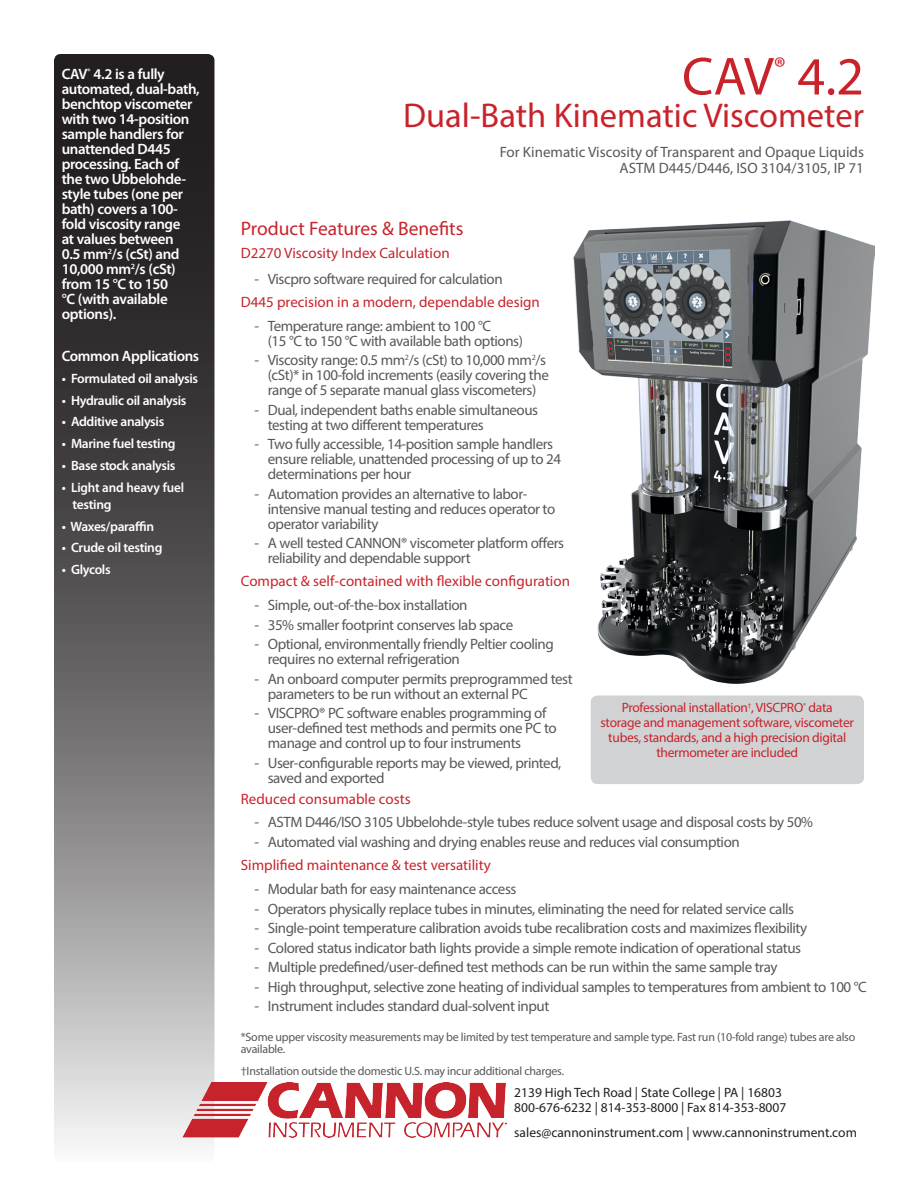
<style>
.page{position:relative;width:918px;height:1188px;background:#fff}
.page>*{position:absolute;margin:0;border:0;box-sizing:border-box;transform-origin:0 0}
.Page_Head_1_Right{font:54px "Myriad Pro";color:#c8232b}
.sub{font:34.5px "Myriad Pro";color:#c8232b}
.minor{font:19.5px "Myriad Pro";color:#c8232b}
.minor_2_gray{font:15px/15px "Myriad Pro";letter-spacing:-.03em;color:#57585a}
.Body_Text_white{font:600 15px/15px "Myriad Pro";letter-spacing:-.025em;color:#fff}
.minor_2{font:15px "Myriad Pro";color:#c8232b}
.minor_2_gray-2{font:15px/16.5px "Myriad Pro";color:#57585a;text-align:right}
.Body_Text_white-2{font:600 13.5px/16.5px "Myriad Pro";letter-spacing:-.025em;color:#fff}
.call_out{font:13.5px/15px "Myriad Pro";letter-spacing:-.02em;color:#c8232b;text-align:center}
.address{font:13.5px/15px "Myriad Pro";color:#231f20}
.t1{font:12px/12px "Myriad Pro";letter-spacing:-.02em;color:#57585a}
</style>
<div class="page">
<svg style="left:54px;top:54px;width:160px;height:1108px;background:#696767"></svg>
<img style="left:183px;top:1082px;width:324px;height:55px">
<img style="left:574px;top:220px;width:300px;height:463px">
<div style="left:591px;top:696px;width:273px;height:88px;background:#d1d2d4;border-radius:7px"></div>
<p class="Body_Text_white" style="left:62px;top:66px;width:140px">CAV<sup>®</sup> 4.2 is a fully automated, dual-bath, benchtop viscometer with two 14-position sample handlers for unattended D445 processing. Each of the two Ubbelohde&shy;style tubes (one per bath) covers a 100- fold viscosity range<br>at values between<br>0.5 mm<sup>2</sup>/s (cSt) and<br>10,000 mm<sup>2</sup>/s (cSt) from 15 °C to 150<br>°C (with available options).</p>
<p class="Body_Text_white" style="left:62px;top:348px;width:139px">Common Applications</p>
<p class="Body_Text_white-2" style="left:62px;top:370px;width:138px">• Formulated oil analysis</p>
<p class="Body_Text_white-2" style="left:62px;top:391px;width:126px">• Hydraulic oil analysis</p>
<p class="Body_Text_white-2" style="left:62px;top:413px;width:104px">• Additive analysis</p>
<p class="Body_Text_white-2" style="left:62px;top:435px;width:115px">• Marine fuel testing</p>
<p class="Body_Text_white-2" style="left:62px;top:457px;width:115px">• Base stock analysis</p>
<p class="Body_Text_white-2" style="left:73px;top:479px;width:113px;text-indent:-11px">• Light and heavy fuel testing</p>
<p class="Body_Text_white-2" style="left:62px;top:517px;width:94px">• Waxes/paraffin</p>
<p class="Body_Text_white-2" style="left:62px;top:539px;width:102px">• Crude oil testing</p>
<p class="Body_Text_white-2" style="left:62px;top:561px;width:51px">• Glycols</p>
<p class="Page_Head_1_Right" style="left:682px;top:43px;width:183px">CAV<sup>®</sup> 4.2</p>
<p class="sub" style="left:403px;top:94px;width:462px">Dual-Bath Kinematic Viscometer</p>
<p class="minor_2_gray-2" style="left:500px;top:143px;width:366px">For Kinematic Viscosity of Transparent and Opaque Liquids<br>ASTM D445/D446, ISO 3104/3105, IP 71</p>
<p class="minor" style="left:241px;top:216px;width:224px">Product Features &amp; Benefits</p>
<p class="minor_2" style="left:241px;top:244px;width:210px">D2270 Viscosity Index Calculation</p>
<p class="minor_2_gray" style="left:254px;top:271px;width:250px">- Viscpro software required for calculation</p>
<p class="minor_2" style="left:241px;top:292px;width:301px">D445 precision in a modern, dependable design</p>
<p class="minor_2_gray" style="left:268px;top:318px;width:257px;text-indent:-14px">- Temperature range: ambient to 100 °C<br>(15 °C to 150 °C with available bath options)</p>
<p class="minor_2_gray" style="left:268px;top:352px;width:283px;text-indent:-14px">- Viscosity range: 0.5 mm<sup>2</sup>/s (cSt) to 10,000 mm<sup>2</sup>/s (cSt)* in 100-fold increments (easily covering the range of 5 separate manual glass viscometers)</p>
<p class="minor_2_gray" style="left:268px;top:402px;width:272px;text-indent:-14px">- Dual, independent baths enable simultaneous testing at two different temperatures</p>
<p class="minor_2_gray" style="left:268px;top:436px;width:295px;text-indent:-14px">- Two fully accessible, 14-position sample handlers ensure reliable, unattended processing of up to 24 determinations per hour</p>
<p class="minor_2_gray" style="left:268px;top:486px;width:289px;text-indent:-14px">- Automation provides an alternative to labor&shy;intensive manual testing and reduces operator to operator variability</p>
<p class="minor_2_gray" style="left:268px;top:535px;width:298px;text-indent:-14px">- A well tested CANNON® viscometer platform offers reliability and dependable support</p>
<p class="minor_2" style="left:241px;top:572px;width:331px">Compact &amp; self-contained with flexible configuration</p>
<p class="minor_2_gray" style="left:254px;top:597px;width:215px">- Simple, out-of-the-box installation</p>
<p class="minor_2_gray" style="left:254px;top:617px;width:260px">- 35% smaller footprint conserves lab space</p>
<p class="minor_2_gray" style="left:268px;top:636px;width:288px;text-indent:-14px">- Optional, environmentally friendly Peltier cooling requires no external refrigeration</p>
<p class="minor_2_gray" style="left:268px;top:671px;width:306px;text-indent:-14px">- An onboard computer permits preprogrammed test parameters to be run without an external PC</p>
<p class="minor_2_gray" style="left:268px;top:705px;width:290px;text-indent:-14px">- VISCPRO® PC software enables programming of user-defined test methods and permits one PC to manage and control up to four instruments</p>
<p class="minor_2_gray" style="left:268px;top:755px;width:295px;text-indent:-14px">- User-configurable reports may be viewed, printed, saved and exported</p>
<p class="call_out" style="left:601px;top:700px;width:255px">Professional installation<sup>†</sup>, VISCPRO<sup>®</sup> data storage and management software, viscometer tubes, standards, and a high precision digital thermometer are included</p>
<p class="minor_2" style="left:241px;top:789px;width:171px">Reduced consumable costs</p>
<p class="minor_2_gray" style="left:254px;top:815px;width:560px">- ASTM D446/ISO 3105 Ubbelohde-style tubes reduce solvent usage and disposal costs by 50%</p>
<p class="minor_2_gray" style="left:254px;top:834px;width:487px">- Automated vial washing and drying enables reuse and reduces vial consumption</p>
<p class="minor_2" style="left:241px;top:856px;width:252px">Simplified maintenance &amp; test versatility</p>
<p class="minor_2_gray" style="left:254px;top:881px;width:264px">- Modular bath for easy maintenance access</p>
<p class="minor_2_gray" style="left:254px;top:901px;width:541px">- Operators physically replace tubes in minutes, eliminating the need for related service calls</p>
<p class="minor_2_gray" style="left:254px;top:920px;width:554px">- Single-point temperature calibration avoids tube recalibration costs and maximizes flexibility</p>
<p class="minor_2_gray" style="left:254px;top:940px;width:548px">- Colored status indicator bath lights provide a simple remote indication of operational status</p>
<p class="minor_2_gray" style="left:254px;top:959px;width:525px">- Multiple predefined/user-defined test methods can be run within the same sample tray</p>
<p class="minor_2_gray" style="left:254px;top:979px;width:614px">- High throughput, selective zone heating of individual samples to temperatures from ambient to 100 °C</p>
<p class="minor_2_gray" style="left:254px;top:998px;width:297px">- Instrument includes standard dual-solvent input</p>
<p class="t1" style="left:241px;top:1031px;width:616px">*Some upper viscosity measurements may be limited by test temperature and sample type. Fast run (10-fold range) tubes are also available.</p>
<p class="t1" style="left:241px;top:1065px;width:325px">†Installation outside the domestic U.S. may incur additional charges.</p>
<p class="address" style="left:514px;top:1085px;width:274px">2139 High Tech Road | State College | PA | 16803<br>800-676-6232 | 814-353-8000 | Fax 814-353-8007</p>
<p class="address" style="left:514px;top:1125px;width:344px">sales@cannoninstrument.com | www.cannoninstrument.com</p>
</div>
